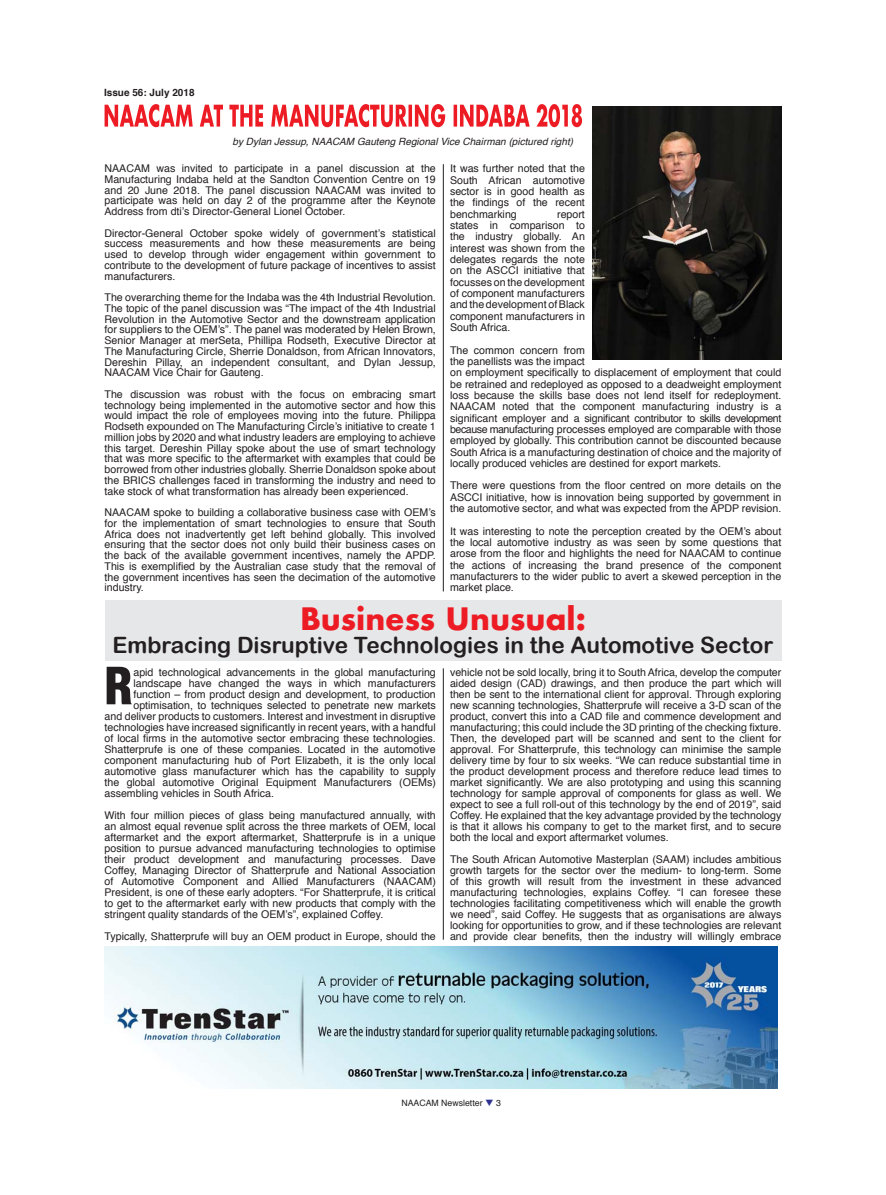
<style>
.page{position:relative;width:886px;height:1195px;background:#fff}
.page>*{position:absolute;margin:0;border:0;box-sizing:border-box;transform-origin:0 0}
.t1{font:900 condensed 50px "Helvetica LT Std";color:#231f20}
.t2{font:700 30px "Futura";color:#ed1c24}
.t3{font:22.5px "Arial Rounded MT Bold";color:#231f20}
.t4{font:10.62px/10.8px "Helvetica";color:#231f20;text-align:justify}
.t5{font:italic 10px "Helvetica";color:#231f20}
.t6{font:700 10px "Helvetica";color:#231f20}
.t7{font:8.75px "Helvetica";color:#231f20}
.s1{color:#2e3092}
</style>
<div class="page">
<img style="left:105px;top:946px;width:673px;height:142px">
<div style="left:105px;top:600px;width:676px;height:61px;background:#e6e7e8"></div>
<hr style="left:443px;top:164px;width:1px;height:427px;background:#231f20">
<hr style="left:443px;top:668px;width:1px;height:271px;background:#231f20">
<svg style="left:105px;top:104px;width:477px;height:23px"></svg>
<img style="left:592px;top:106px;width:189px;height:253px">
<p class="t6" style="left:104px;top:88px;width:92px">Issue 56: July 2018</p>
<p class="t5" style="left:233px;top:137px;width:342px">by Dylan Jessup, NAACAM Gauteng Regional Vice Chairman (pictured right)</p>
<p class="t4" style="left:105px;top:164px;width:333px">NAACAM was invited to participate in a panel discussion at the Manufacturing Indaba held at the Sandton Convention Centre on 19 and 20 June 2018. The panel discussion NAACAM was invited to participate was held on day 2 of the programme after the Keynote Address from dti’s Director-General Lionel October.</p>
<p class="t4" style="left:105px;top:228px;width:333px">Director-General October spoke widely of government’s statistical success measurements and how these measurements are being used to develop through wider engagement within government to contribute to the development of future package of incentives to assist manufacturers.</p>
<p class="t4" style="left:105px;top:293px;width:333px">The overarching theme for the Indaba was the 4th Industrial Revolution.<br>The topic of the panel discussion was “The impact of the 4th Industrial Revolution in the Automotive Sector and the downstream application for suppliers to the OEM’s”. The panel was moderated by Helen Brown, Senior Manager at merSeta, Phillipa Rodseth, Executive Director at The Manufacturing Circle, Sherrie Donaldson, from African Innovators, Dereshin Pillay, an independent consultant, and Dylan Jessup, NAACAM Vice Chair for Gauteng.</p>
<p class="t4" style="left:105px;top:389px;width:333px">The discussion was robust with the focus on embracing smart technology being implemented in the automotive sector and how this would impact the role of employees moving into the future. Philippa Rodseth expounded on The Manufacturing Circle’s initiative to create 1 million jobs by 2020 and what industry leaders are employing to achieve this target. Dereshin Pillay spoke about the use of smart technology that was more specific to the aftermarket with examples that could be borrowed from other industries globally. Sherrie Donaldson spoke about the BRICS challenges faced in transforming the industry and need to take stock of what transformation has already been experienced.</p>
<p class="t4" style="left:105px;top:508px;width:333px">NAACAM spoke to building a collaborative business case with OEM’s for the implementation of smart technologies to ensure that South Africa does not inadvertently get left behind globally. This involved ensuring that the sector does not only build their business cases on the back of the available government incentives, namely the APDP.<br>This is exemplified by the Australian case study that the removal of the government incentives has seen the decimation of the automotive industry.</p>
<p class="t4" style="left:450px;top:164px;width:136px;line-height:11.4px">It was further noted that the South African automotive sector is in good health as the findings of the recent benchmarking</p>
<p class="t4" style="left:450px;top:209px;width:136px;line-height:11.4px;text-indent:107px">report states in comparison to the industry globally. An interest was shown from the delegates regards the note on the ASCCI initiative that focusses on the development of component manufacturers and the development of Black component manufacturers in South Africa.</p>
<p class="t4" style="left:450px;top:345px;width:333px;line-height:11.4px;text-align:left">The common concern from<br>the panellists was the impact<br>on employment specifically to displacement of employment that could be retrained and redeployed as opposed to a deadweight employment loss because the skills base does not lend itself for redeployment.<br>NAACAM noted that the component manufacturing industry is a significant employer and a significant contributor to skills development because manufacturing processes employed are comparable with those employed by globally. This contribution cannot be discounted because South Africa is a manufacturing destination of choice and the majority of locally produced vehicles are destined for export markets.</p>
<p class="t4" style="left:450px;top:481px;width:333px;line-height:11.4px">There were questions from the floor centred on more details on the ASCCI initiative, how is innovation being supported by government in the automotive sector, and what was expected from the APDP revision.</p>
<p class="t4" style="left:450px;top:526px;width:333px;line-height:11.4px">It was interesting to note the perception created by the OEM’s about the local automotive industry as was seen by some questions that arose from the floor and highlights the need for NAACAM to continue the actions of increasing the brand presence of the component manufacturers to the wider public to avert a skewed perception in the market place.</p>
<h2 class="t2" style="left:300px;top:599px;width:287px">Business Unusual:</h2>
<h3 class="t3" style="left:113px;top:631px;width:662px">Embracing Disruptive Technologies in the Automotive Sector</h3>
<h1 class="t1" style="left:105px;top:657px;width:29px">R</h1>
<p class="t4" style="left:133px;top:668px;width:304px">apid technological advancements in the global manufacturing</p>
<p class="t4" style="left:133px;top:679px;width:304px">landscape have changed the ways in which manufacturers</p>
<p class="t4" style="left:133px;top:690px;width:304px">function – from product design and development, to production</p>
<p class="t4" style="left:133px;top:700px;width:304px">optimisation, to techniques selected to penetrate new markets</p>
<p class="t4" style="left:105px;top:711px;width:333px">and deliver products to customers. Interest and investment in disruptive</p>
<p class="t4" style="left:105px;top:722px;width:333px">technologies have increased significantly in recent years, with a handful</p>
<p class="t4" style="left:105px;top:733px;width:333px">of local firms in the automotive sector embracing these technologies.</p>
<p class="t4" style="left:105px;top:744px;width:333px">Shatterprufe is one of these companies. Located in the automotive</p>
<p class="t4" style="left:105px;top:755px;width:333px">component manufacturing hub of Port Elizabeth, it is the only local</p>
<p class="t4" style="left:105px;top:766px;width:333px">automotive glass manufacturer which has the capability to supply</p>
<p class="t4" style="left:105px;top:777px;width:333px">the global automotive Original Equipment Manufacturers (OEMs)</p>
<p class="t4" style="left:105px;top:788px;width:171px">assembling vehicles in South Africa.</p>
<p class="t4" style="left:105px;top:810px;width:333px">With four million pieces of glass being manufactured annually, with an almost equal revenue split across the three markets of OEM, local aftermarket and the export aftermarket, Shatterprufe is in a unique position to pursue advanced manufacturing technologies to optimise their product development and manufacturing processes. Dave Coffey, Managing Director of Shatterprufe and National Association of Automotive Component and Allied Manufacturers (NAACAM)<br>President, is one of these early adopters. “For Shatterprufe, it is critical to get to the aftermarket early with new products that comply with the stringent quality standards of the OEM’s”, explained Coffey.</p>
<p class="t4" style="left:105px;top:931px;width:333px">Typically, Shatterprufe will buy an OEM product in Europe, should the</p>
<p class="t4" style="left:450px;top:667px;width:333px">vehicle not be sold locally, bring it to South Africa, develop the computer aided design (CAD) drawings, and then produce the part which will then be sent to the international client for approval. Through exploring new scanning technologies, Shatterprufe will receive a 3-D scan of the product, convert this into a CAD file and commence development and manufacturing; this could include the 3D printing of the checking fixture.<br>Then, the developed part will be scanned and sent to the client for approval. For Shatterprufe, this technology can minimise the sample delivery time by four to six weeks. “We can reduce substantial time in the product development process and therefore reduce lead times to market significantly. We are also prototyping and using this scanning technology for sample approval of components for glass as well. We expect to see a full roll-out of this technology by the end of 2019”, said Coffey. He explained that the key advantage provided by the technology is that it allows his company to get to the market first, and to secure both the local and export aftermarket volumes.</p>
<p class="t4" style="left:450px;top:854px;width:333px">The South African Automotive Masterplan (SAAM) includes ambitious growth targets for the sector over the medium- to long-term. Some of this growth will result from the investment in these advanced manufacturing technologies, explains Coffey. “I can foresee these technologies facilitating competitiveness which will enable the growth we need”, said Coffey. He suggests that as organisations are always looking for opportunities to grow, and if these technologies are relevant and provide clear benefits, then the industry will willingly embrace</p>
<p class="t7" style="left:401px;top:1099px;width:101px">NAACAM Newsletter <span class="s1">❑</span> 3</p>
</div>
